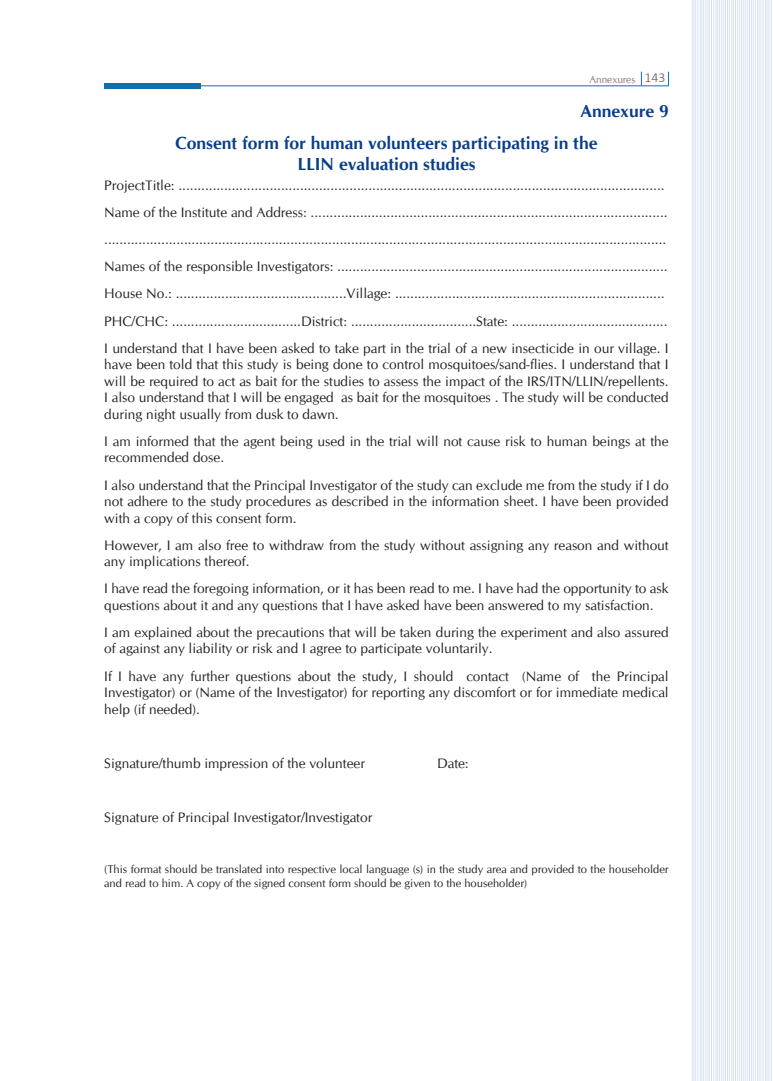
<style>
.page{position:relative;width:773px;height:1081px;background:#fff}
.page>*{position:absolute;margin:0;border:0;box-sizing:border-box;transform-origin:0 0}
.t1{font:700 17.5px/31.6px "CG Omega";color:#083e89}
.t2{font:13.75px/16.5px "CG Omega";color:#231f20}
.t3{font:11.25px/13.5px "CG Omega";color:#231f20}
.t4{font:10.62px "CG Omega";color:#76787b;scale:.95 1}
.s1{font-family:"Calibri";font-weight:300;font-size:13.75px;color:#57585a}
</style>
<div class="page">
<div style="left:104px;top:83px;width:96px;height:5px;background:#0e70b0"></div>
<hr style="left:200px;top:86px;width:468px;height:1px;background:#0e70b0">
<svg style="left:641px;top:72px;width:1px;height:14px"></svg>
<svg style="left:668px;top:72px;width:1px;height:14px"></svg>
<svg style="left:692px;top:0;width:80px;height:1081px;background:#e1e8f3"></svg>
<hr style="left:693px;top:0;width:1px;height:1081px;background:#fff">
<hr style="left:696px;top:0;width:1px;height:1081px;background:#fff">
<hr style="left:697px;top:0;width:1px;height:1081px;background:#fff">
<hr style="left:701px;top:0;width:1px;height:1081px;background:#fff">
<hr style="left:699px;top:0;width:1px;height:1081px;background:#fff">
<hr style="left:704px;top:0;width:1px;height:1081px;background:#fff">
<hr style="left:705px;top:0;width:1px;height:1081px;background:#fff">
<hr style="left:710px;top:0;width:1px;height:1081px;background:#fff">
<hr style="left:707px;top:0;width:1px;height:1081px;background:#fff">
<hr style="left:712px;top:0;width:1px;height:1081px;background:#fff">
<hr style="left:714px;top:0;width:1px;height:1081px;background:#fff">
<hr style="left:718px;top:0;width:1px;height:1081px;background:#fff">
<hr style="left:715px;top:0;width:1px;height:1081px;background:#fff">
<hr style="left:720px;top:0;width:1px;height:1081px;background:#fff">
<hr style="left:722px;top:0;width:1px;height:1081px;background:#fff">
<hr style="left:726px;top:0;width:1px;height:1081px;background:#fff">
<hr style="left:723px;top:0;width:1px;height:1081px;background:#fff">
<hr style="left:728px;top:0;width:1px;height:1081px;background:#fff">
<hr style="left:730px;top:0;width:1px;height:1081px;background:#fff">
<hr style="left:734px;top:0;width:1px;height:1081px;background:#fff">
<hr style="left:731px;top:0;width:1px;height:1081px;background:#fff">
<hr style="left:736px;top:0;width:1px;height:1081px;background:#fff">
<hr style="left:738px;top:0;width:1px;height:1081px;background:#fff">
<hr style="left:742px;top:0;width:1px;height:1081px;background:#fff">
<hr style="left:740px;top:0;width:1px;height:1081px;background:#fff">
<hr style="left:744px;top:0;width:1px;height:1081px;background:#fff">
<hr style="left:746px;top:0;width:1px;height:1081px;background:#fff">
<hr style="left:750px;top:0;width:1px;height:1081px;background:#fff">
<hr style="left:748px;top:0;width:1px;height:1081px;background:#fff">
<hr style="left:752px;top:0;width:1px;height:1081px;background:#fff">
<hr style="left:754px;top:0;width:1px;height:1081px;background:#fff">
<hr style="left:758px;top:0;width:1px;height:1081px;background:#fff">
<hr style="left:756px;top:0;width:1px;height:1081px;background:#fff">
<hr style="left:760px;top:0;width:1px;height:1081px;background:#fff">
<hr style="left:762px;top:0;width:1px;height:1081px;background:#fff">
<hr style="left:766px;top:0;width:1px;height:1081px;background:#fff">
<hr style="left:764px;top:0;width:1px;height:1081px;background:#fff">
<hr style="left:768px;top:0;width:1px;height:1081px;background:#fff">
<hr style="left:770px;top:0;width:1px;height:1081px;background:#fff">
<p class="t4" style="left:589px;top:73px;width:81px">Annexures <span class="s1">143</span></p>
<p class="t1" style="left:175px;top:95px;width:495px;text-indent:405px">Annexure 9<br>Consent form for human volunteers participating in the</p>
<p class="t1" style="left:297px;top:148px;width:180px">LLIN evaluation studies</p>
<p class="t2" style="left:104px;top:172px;width:566px;line-height:27.1px">ProjectTitle: ................................................................................................................................<br>Name of the Institute and Address: .............................................................................................. ....................................................................................................................................................<br>Names of the responsible Investigators: .......................................................................................<br>House No.: .............................................Village: .......................................................................<br>PHC/CHC: ..................................District: .................................State: .........................................<br>I understand that I have been asked to take part in the trial of a new insecticide in our village. I</p>
<p class="t2" style="left:104px;top:356px;width:566px;text-align:justify">have been told that this study is being done to control mosquitoes/sand-flies. I understand that I will be required to act as bait for the studies to assess the impact of the IRS/ITN/LLIN/repellents.<br>I also understand that I will be engaged as bait for the mosquitoes . The study will be conducted during night usually from dusk to dawn.</p>
<p class="t2" style="left:104px;top:433px;width:566px">I am informed that the agent being used in the trial will not cause risk to human beings at the recommended dose.</p>
<p class="t2" style="left:104px;top:477px;width:566px;text-align:justify">I also understand that the Principal Investigator of the study can exclude me from the study if I do not adhere to the study procedures as described in the information sheet. I have been provided with a copy of this consent form.</p>
<p class="t2" style="left:104px;top:537px;width:566px">However, I am also free to withdraw from the study without assigning any reason and without any implications thereof.</p>
<p class="t2" style="left:104px;top:580px;width:566px">I have read the foregoing information, or it has been read to me. I have had the opportunity to ask questions about it and any questions that I have asked have been answered to my satisfaction.</p>
<p class="t2" style="left:104px;top:624px;width:566px">I am explained about the precautions that will be taken during the experiment and also assured of against any liability or risk and I agree to participate voluntarily.</p>
<p class="t2" style="left:104px;top:668px;width:566px;text-align:justify">If I have any further questions about the study, I should contact (Name of the Principal Investigator) or (Name of the Investigator) for reporting any discomfort or for immediate medical help (if needed).</p>
<p class="t2" style="left:104px;top:755px;width:262px">Signature/thumb impression of the volunteer</p>
<p class="t2" style="left:437px;top:755px;width:33px">Date:</p>
<p class="t2" style="left:104px;top:809px;width:269px">Signature of Principal Investigator/Investigator</p>
<p class="t3" style="left:104px;top:863px;width:566px">(This format should be translated into respective local language (s) in the study area and provided to the householder and read to him. A copy of the signed consent form should be given to the householder)</p>
</div>
